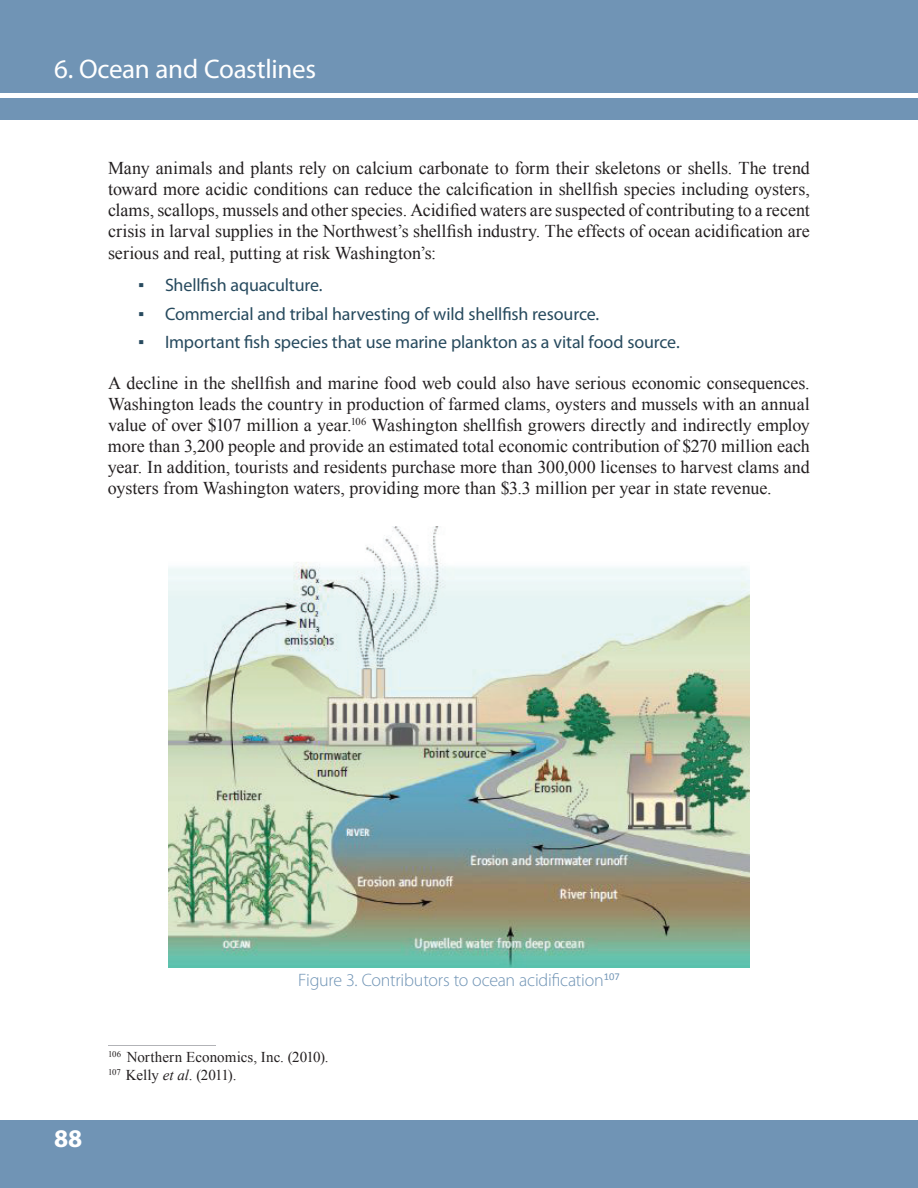
<style>
.page{position:relative;width:918px;height:1188px;background:#fff}
.page>*{position:absolute;margin:0;border:0;box-sizing:border-box;transform-origin:0 0}
.t1{font:27px "Myriad Pro";letter-spacing:-.015em;color:#fff}
.t2{font:700 25.5px "Myriad Pro";color:#fff}
.t3{font:18px/21px "Times New Roman";color:#231f20;text-align:justify}
.t4{font:18px "Myriad Pro";letter-spacing:-.01em;color:#274a5e}
.t5{font:300 18px "Myriad Pro";letter-spacing:-.015em;color:#7094b5}
.t6{font:15px/18px "Times New Roman";color:#231f20}
.s1{font-family:"Times New Roman"}
.s2{font-style:italic}
</style>
<div class="page">
<div style="left:0;top:0;width:918px;height:120px;background:#7094b5"></div>
<hr style="left:0;top:93px;width:918px;height:4px;background:#fff">
<div style="left:0;top:1120px;width:918px;height:68px;background:#7094b5"></div>
<img style="left:169px;top:527px;width:580px;height:441px">
<hr style="left:108px;top:1045px;width:108px;height:1px;background:#b2b3b7">
<h1 class="t1" style="left:54px;top:52px;width:264px">6. Ocean and Coastlines</h1>
<p class="t3" style="left:108px;top:158px;width:703px">Many animals and plants rely on calcium carbonate to form their skeletons or shells. The trend toward more acidic conditions can reduce the calcification in shellfish species including oysters, clams, scallops, mussels and other species. Acidified waters are suspected of contributing to a recent crisis in larval supplies in the Northwest’s shellfish industry. The effects of ocean acidification are serious and real, putting at risk Washington’s:</p>
<p class="t4" style="left:138px;top:274px;width:186px"><span class="s1">▪</span> Shellfish aquaculture.</p>
<p class="t4" style="left:138px;top:303px;width:463px"><span class="s1">▪</span> Commercial and tribal harvesting of wild shellfish resource.</p>
<p class="t4" style="left:138px;top:331px;width:543px"><span class="s1">▪</span> Important fish species that use marine plankton as a vital food source.</p>
<p class="t3" style="left:108px;top:372px;width:703px">A decline in the shellfish and marine food web could also have serious economic consequences.<br>Washington leads the country in production of farmed clams, oysters and mussels with an annual value of over $107 million a year.<sup>106</sup> Washington shellfish growers directly and indirectly employ more than 3,200 people and provide an estimated total economic contribution of $270 million each year. In addition, tourists and residents purchase more than 300,000 licenses to harvest clams and oysters from Washington waters, providing more than $3.3 million per year in state revenue.</p>
<p class="t5" style="left:298px;top:970px;width:323px">Figure 3. Contributors to ocean acidification<sup>107</sup></p>
<h2 class="t2" style="left:54px;top:1122px;width:30px">88</h2>
<p class="t6" style="left:108px;top:1048px;width:222px"><sup>106</sup> Northern Economics, Inc. (2010).<br><sup>107</sup> Kelly <span class="s2">et al</span>. (2011).</p>
</div>
